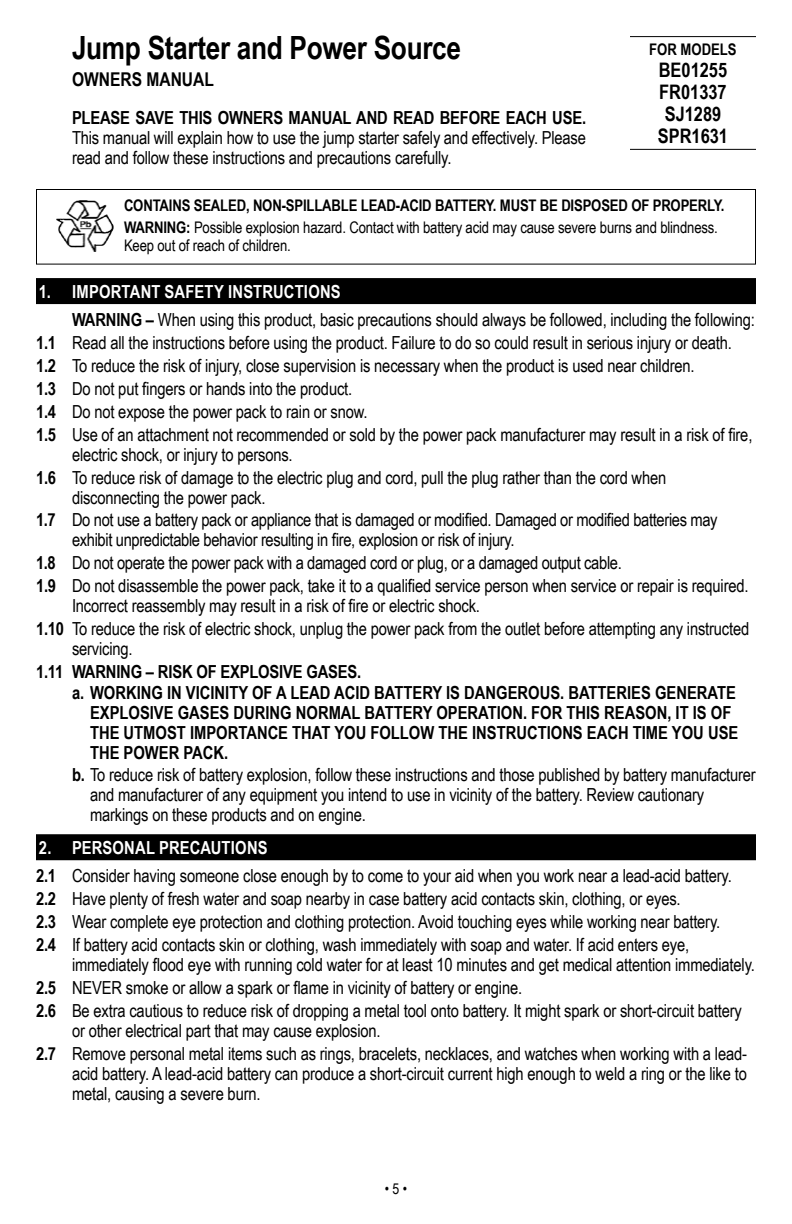
<style>
.page{position:relative;width:792px;height:1224px;background:#fff}
.page>*{position:absolute;margin:0;border:0;box-sizing:border-box;transform-origin:0 0}
.t1{font:700 32px "Arial Narrow";letter-spacing:-.01em;color:#000}
.t2{font:700 20px/22px "Arial Narrow";color:#000;text-align:center}
.t3{font:700 19px "Arial Narrow";color:#000}
.t4{font:18px/22.8px "Arial Narrow";letter-spacing:-.01em;color:#000}
.t5{font:700 18px "Arial Narrow";color:#000}
.t6{font:700 16px/22.4px "Arial Narrow";letter-spacing:-.01em;color:#000}
.t7{font:16px "Arial Narrow";letter-spacing:-.01em;color:#000}
.t8{font:15px "Arial Narrow";color:#000}
.s1{font-weight:400}
.s2{font-weight:700;color:#fff}
.s3{font-weight:700}
</style>
<div class="page">
<div style="left:36px;top:278px;width:720px;height:26px;background:#000"></div>
<img style="left:56px;top:200px;width:58px;height:51px">
<div style="left:36px;top:189px;width:720px;height:76px;border:1px solid #000"></div>
<div style="left:36px;top:834px;width:720px;height:26px;background:#000"></div>
<hr style="left:630px;top:36px;width:126px;height:1px;background:#000">
<hr style="left:630px;top:149px;width:126px;height:1px;background:#000">
<h1 class="t1" style="left:72px;top:24px;width:391px">Jump Starter and Power Source</h1>
<p class="t3" style="left:72px;top:65px;width:143px">OWNERS MANUAL</p>
<p class="t5" style="left:72px;top:104px;width:516px">PLEASE SAVE THIS OWNERS MANUAL AND READ BEFORE EACH USE.</p>
<p class="t4" style="left:72px;top:127px;width:515px;line-height:20px">This manual will explain how to use the jump starter safely and effectively. Please read and follow these instructions and precautions carefully.</p>
<p class="t6" style="left:649px;top:37px;width:89px">FOR MODELS</p>
<p class="t2" style="left:658px;top:58px;width:72px">BE01255<br>FR01337<br>SJ1289<br>SPR1631</p>
<p class="t6" style="left:124px;top:193px;width:602px">CONTAINS SEALED, NON-SPILLABLE LEAD-ACID BATTERY. MUST BE DISPOSED OF PROPERLY.<br>WARNING: <span class="s1">Possible explosion hazard. Contact with battery acid may cause severe burns and blindness.</span></p>
<p class="t7" style="left:124px;top:234px;width:168px">Keep out of reach of children.</p>
<p class="t4" style="left:72px;top:276px;width:684px;line-height:28.6px;text-indent:-33px"><span class="s2">1. IMPORTANT SAFETY INSTRUCTIONS<br></span><span class="s3">WARNING –</span> When using this product, basic precautions should always be followed, including the following:</p>
<p class="t4" style="left:36px;top:331px;width:718px"><span class="s3">1.1</span> Read all the instructions before using the product. Failure to do so could result in serious injury or death.<br><span class="s3">1.2</span> To reduce the risk of injury, close supervision is necessary when the product is used near children.<br><span class="s3">1.3</span> Do not put fingers or hands into the product.<br><span class="s3">1.4</span> Do not expose the power pack to rain or snow.<br><span class="s3">1.5</span> Use of an attachment not recommended or sold by the power pack manufacturer may result in a risk of fire,</p>
<p class="t4" style="left:36px;top:442px;width:632px;text-indent:36px">electric shock, or injury to persons.<br><span class="s3">1.6</span> To reduce risk of damage to the electric plug and cord, pull the plug rather than the cord when</p>
<p class="t4" style="left:36px;top:485px;width:683px;text-indent:36px">disconnecting the power pack.<br><span class="s3">1.7</span> Do not use a battery pack or appliance that is damaged or modified. Damaged or modified batteries may</p>
<p class="t4" style="left:36px;top:528px;width:714px;text-indent:36px">exhibit unpredictable behavior resulting in fire, explosion or risk of injury.<br><span class="s3">1.8</span> Do not operate the power pack with a damaged cord or plug, or a damaged output cable.<br><span class="s3">1.9</span> Do not disassemble the power pack, take it to a qualified service person when service or repair is required.</p>
<p class="t4" style="left:36px;top:594px;width:715px;text-indent:36px">Incorrect reassembly may result in a risk of fire or electric shock.<br><span class="s3">1.10</span> To reduce the risk of electric shock, unplug the power pack from the outlet before attempting any instructed</p>
<p class="t4" style="left:72px;top:637px;width:62px">servicing.</p>
<p class="t5" style="left:36px;top:658px;width:327px">1.11 WARNING – RISK OF EXPLOSIVE GASES.</p>
<p class="t5" style="left:72px;top:679px;width:665px">a. WORKING IN VICINITY OF A LEAD ACID BATTERY IS DANGEROUS. BATTERIES GENERATE</p>
<p class="t5" style="left:90px;top:699px;width:643px">EXPLOSIVE GASES DURING NORMAL BATTERY OPERATION. FOR THIS REASON, IT IS OF</p>
<p class="t5" style="left:90px;top:719px;width:650px">THE UTMOST IMPORTANCE THAT YOU FOLLOW THE INSTRUCTIONS EACH TIME YOU USE</p>
<p class="t5" style="left:90px;top:739px;width:140px">THE POWER PACK.</p>
<p class="t4" style="left:72px;top:762px;width:685px"><span class="s3">b.</span> To reduce risk of battery explosion, follow these instructions and those published by battery manufacturer</p>
<p class="t4" style="left:90px;top:782px;width:616px">and manufacturer of any equipment you intend to use in vicinity of the battery. Review cautionary</p>
<p class="t4" style="left:90px;top:802px;width:277px">markings on these products and on engine.</p>
<p class="t4" style="left:36px;top:832px;width:697px;line-height:28.6px"><span class="s2">2. PERSONAL PRECAUTIONS<br></span><span class="s3">2.1</span> Consider having someone close enough by to come to your aid when you work near a lead-acid battery.</p>
<p class="t4" style="left:36px;top:887px;width:686px"><span class="s3">2.2</span> Have plenty of fresh water and soap nearby in case battery acid contacts skin, clothing, or eyes.<br><span class="s3">2.3</span> Wear complete eye protection and clothing protection. Avoid touching eyes while working near battery.<br><span class="s3">2.4</span> If battery acid contacts skin or clothing, wash immediately with soap and water. If acid enters eye,</p>
<p class="t4" style="left:36px;top:953px;width:720px;text-indent:36px">immediately flood eye with running cold water for at least 10 minutes and get medical attention immediately.<br><span class="s3">2.5</span> NEVER smoke or allow a spark or flame in vicinity of battery or engine.<br><span class="s3">2.6</span> Be extra cautious to reduce risk of dropping a metal tool onto battery. It might spark or short-circuit battery</p>
<p class="t4" style="left:36px;top:1018px;width:713px;text-indent:36px">or other electrical part that may cause explosion.<br><span class="s3">2.7</span> Remove personal metal items such as rings, bracelets, necklaces, and watches when working with a lead-</p>
<p class="t4" style="left:72px;top:1063px;width:676px;line-height:20px">acid battery. A lead-acid battery can produce a short-circuit current high enough to weld a ring or the like to metal, causing a severe burn.</p>
<p class="t8" style="left:385px;top:1178px;width:24px">• 5 •</p>
</div>
